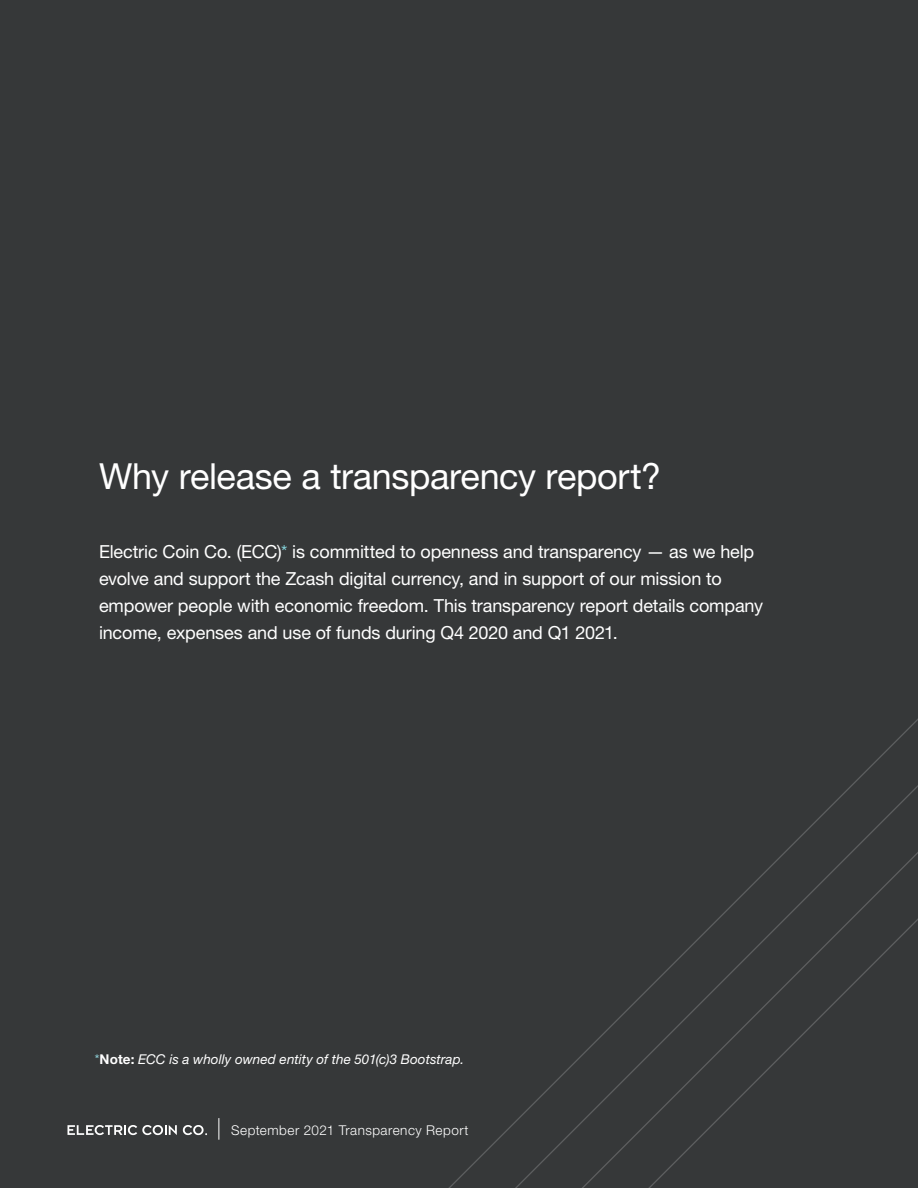
<style>
.page{position:relative;width:918px;height:1188px;background:#363839}
.page>*{position:absolute;margin:0;border:0;box-sizing:border-box;transform-origin:0 0}
.t1{font:36px "Helvetica Neue LT Pro";letter-spacing:-.01em;color:#fff}
.t2{font:18px/27px "Helvetica Neue LT Pro";letter-spacing:-.01em;color:#fff}
.t3{font:italic 13.5px "Helvetica Neue LT Pro";letter-spacing:.005em;color:#fff}
.t4{font:300 13.5px "Helvetica Neue LT Pro";letter-spacing:.035em;color:#fff}
.s1{color:#84d1d9}
.s2{font-style:normal;color:#91d5dd}
.s3{font-weight:700;font-style:normal}
</style>
<div class="page">
<svg style="left:449px;top:799px;width:469px;height:389px"></svg>
<svg style="left:219px;top:1118px;width:1px;height:22px"></svg>
<svg style="left:68px;top:1125px;width:109px;height:10px"></svg>
<svg style="left:183px;top:1125px;width:24px;height:10px"></svg>
<p class="t1" style="left:99px;top:455px;width:564px">Why release a transparency report?</p>
<p class="t2" style="left:99px;top:538px;width:666px">Electric Coin Co. (ECC)<span class="s1">*</span> is committed to openness and transparency — as we help evolve and support the Zcash digital currency, and in support of our mission to empower people with economic freedom. This transparency report details company income, expenses and use of funds during Q4 2020 and Q1 2021.</p>
<p class="t3" style="left:95px;top:1051px;width:371px"><span class="s2">*</span><span class="s3">Note:</span> ECC is a wholly owned entity of the 501(c)3 Bootstrap.</p>
<p class="t4" style="left:231px;top:1122px;width:239px">September 2021 Transparency Report</p>
</div>
